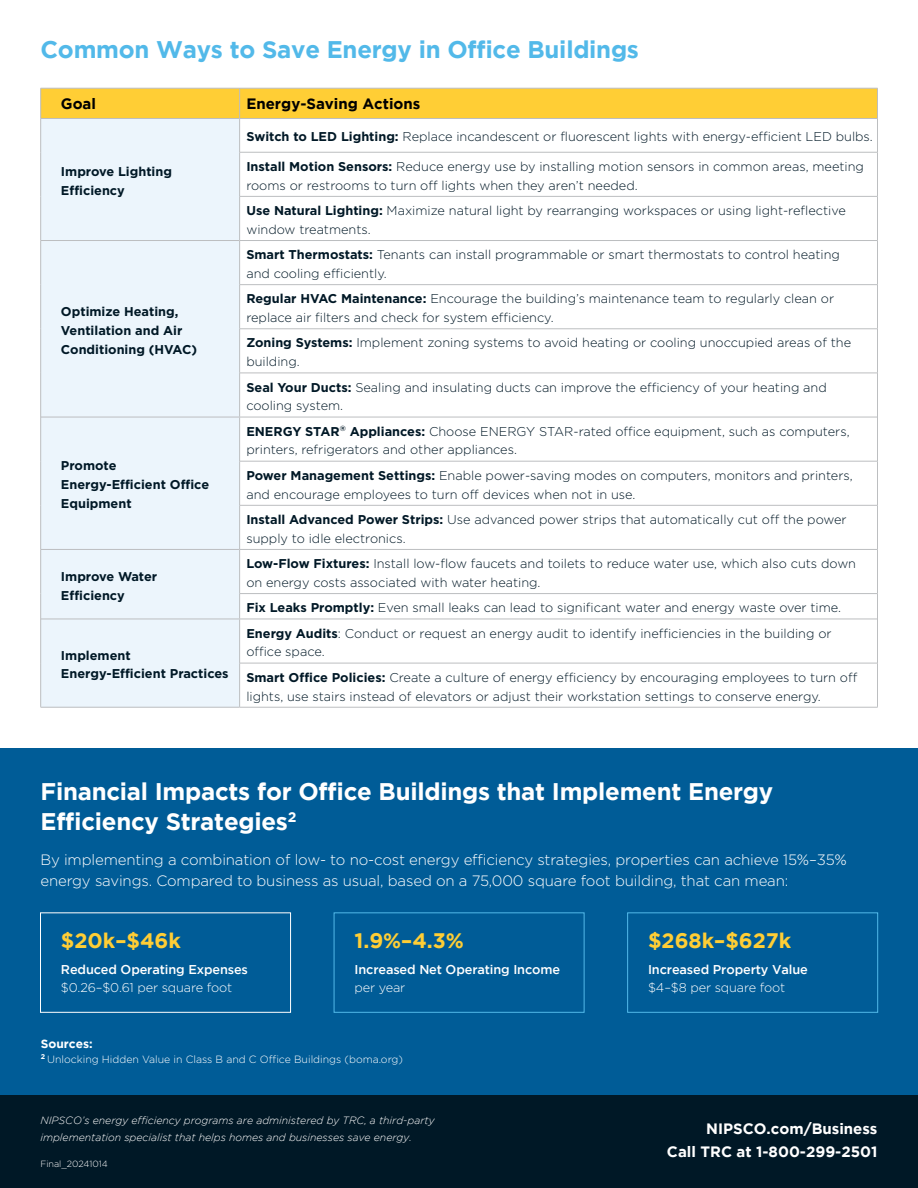
<style>
.page{position:relative;width:918px;height:1188px;background:#fff}
.page>*{position:absolute;margin:0;border:0;box-sizing:border-box;transform-origin:0 0}
.t1{font:700 24px/30px "Gotham";letter-spacing:-.01em;color:#fff}
.t2{font:700 24px "Gotham";letter-spacing:-.01em;color:#52b9e9}
.t3{font:700 21px "Gotham";color:#ffce35}
.t4{font:300 15px/21px "Gotham";letter-spacing:-.01em;color:#fff}
.t5{font:700 15px/22.5px "Gotham";color:#fff;text-align:right}
.t6{font:700 15px "Gotham";color:#000}
.t7{font:300 12.75px/18.8px "Gotham";color:#001826}
.t8{font:700 12.75px/18.8px "Gotham";color:#001826}
.t9{font:500 12.75px "Gotham";letter-spacing:-.01em;color:#fff}
.t10{font:300 12.75px "Gotham";letter-spacing:-.01em;color:#fff}
.t11{font:700 12px "Gotham";color:#fff}
.t12{font:italic 300 10.5px/16.5px "Gotham";color:#fff}
.t13{font:300 10.5px "Gotham";color:#fff}
.t14{font:300 9px "Gotham";color:#fff}
.s1{font-weight:700}
</style>
<div class="page">
<div style="left:0;top:749px;width:918px;height:439px;background:#005c97"></div>
<div style="left:41px;top:89px;width:836px;height:29px;background:#ffce35"></div>
<div style="left:41px;top:119px;width:198px;height:588px;background:#ecf5fc"></div>
<hr style="left:40px;top:88px;width:1px;height:30px;background:#bcbec0">
<hr style="left:239px;top:88px;width:1px;height:30px;background:#bcbec0">
<hr style="left:40px;top:118px;width:1px;height:34px;background:#bcbec0">
<hr style="left:239px;top:119px;width:1px;height:33px;background:#bcbec0">
<hr style="left:40px;top:152px;width:1px;height:44px;background:#bcbec0">
<hr style="left:239px;top:152px;width:1px;height:44px;background:#bcbec0">
<hr style="left:40px;top:196px;width:1px;height:45px;background:#bcbec0">
<hr style="left:239px;top:197px;width:1px;height:43px;background:#bcbec0">
<hr style="left:40px;top:241px;width:1px;height:44px;background:#bcbec0">
<hr style="left:239px;top:241px;width:1px;height:43px;background:#bcbec0">
<hr style="left:40px;top:285px;width:1px;height:44px;background:#bcbec0">
<hr style="left:239px;top:285px;width:1px;height:44px;background:#bcbec0">
<hr style="left:40px;top:329px;width:1px;height:44px;background:#bcbec0">
<hr style="left:239px;top:329px;width:1px;height:44px;background:#bcbec0">
<hr style="left:40px;top:373px;width:1px;height:44px;background:#bcbec0">
<hr style="left:239px;top:373px;width:1px;height:44px;background:#bcbec0">
<hr style="left:40px;top:417px;width:1px;height:44px;background:#bcbec0">
<hr style="left:239px;top:417px;width:1px;height:44px;background:#bcbec0">
<hr style="left:40px;top:461px;width:1px;height:44px;background:#bcbec0">
<hr style="left:239px;top:461px;width:1px;height:44px;background:#bcbec0">
<hr style="left:40px;top:505px;width:1px;height:44px;background:#bcbec0">
<hr style="left:239px;top:506px;width:1px;height:43px;background:#bcbec0">
<hr style="left:40px;top:549px;width:1px;height:45px;background:#bcbec0">
<hr style="left:239px;top:550px;width:1px;height:43px;background:#bcbec0">
<svg style="left:40px;top:594px;width:1px;height:25px"></svg>
<svg style="left:239px;top:594px;width:1px;height:25px"></svg>
<hr style="left:40px;top:619px;width:1px;height:44px;background:#bcbec0">
<hr style="left:239px;top:619px;width:1px;height:44px;background:#bcbec0">
<hr style="left:40px;top:663px;width:1px;height:44px;background:#bcbec0">
<hr style="left:239px;top:663px;width:1px;height:44px;background:#bcbec0">
<hr style="left:877px;top:88px;width:1px;height:30px;background:#bcbec0">
<hr style="left:877px;top:118px;width:1px;height:34px;background:#bcbec0">
<hr style="left:877px;top:152px;width:1px;height:44px;background:#bcbec0">
<hr style="left:877px;top:197px;width:1px;height:44px;background:#bcbec0">
<hr style="left:877px;top:241px;width:1px;height:43px;background:#bcbec0">
<hr style="left:877px;top:285px;width:1px;height:44px;background:#bcbec0">
<hr style="left:877px;top:329px;width:1px;height:44px;background:#bcbec0">
<hr style="left:877px;top:373px;width:1px;height:44px;background:#bcbec0">
<hr style="left:877px;top:417px;width:1px;height:44px;background:#bcbec0">
<hr style="left:877px;top:461px;width:1px;height:44px;background:#bcbec0">
<hr style="left:877px;top:506px;width:1px;height:43px;background:#bcbec0">
<hr style="left:877px;top:549px;width:1px;height:44px;background:#bcbec0">
<svg style="left:877px;top:594px;width:1px;height:25px"></svg>
<hr style="left:877px;top:619px;width:1px;height:44px;background:#bcbec0">
<hr style="left:877px;top:663px;width:1px;height:44px;background:#bcbec0">
<hr style="left:239px;top:663px;width:639px;height:1px;background:#bcbec0">
<hr style="left:41px;top:240px;width:199px;height:1px;background:#bcbec0">
<hr style="left:240px;top:240px;width:637px;height:1px;background:#bcbec0">
<hr style="left:41px;top:118px;width:199px;height:1px;background:#bcbec0">
<hr style="left:240px;top:118px;width:637px;height:1px;background:#bcbec0">
<hr style="left:41px;top:417px;width:199px;height:1px;background:#bcbec0">
<hr style="left:240px;top:417px;width:637px;height:1px;background:#bcbec0">
<hr style="left:41px;top:549px;width:199px;height:1px;background:#bcbec0">
<hr style="left:240px;top:549px;width:637px;height:1px;background:#bcbec0">
<hr style="left:41px;top:619px;width:199px;height:1px;background:#bcbec0">
<hr style="left:240px;top:619px;width:637px;height:1px;background:#bcbec0">
<hr style="left:40px;top:707px;width:200px;height:1px;background:#bcbec0">
<hr style="left:240px;top:707px;width:638px;height:1px;background:#bcbec0">
<hr style="left:40px;top:88px;width:200px;height:1px;background:#bcbec0">
<hr style="left:240px;top:88px;width:638px;height:1px;background:#bcbec0">
<hr style="left:239px;top:152px;width:639px;height:1px;background:#bcbec0">
<hr style="left:239px;top:196px;width:639px;height:1px;background:#bcbec0">
<hr style="left:239px;top:284px;width:639px;height:1px;background:#bcbec0">
<hr style="left:239px;top:329px;width:639px;height:1px;background:#bcbec0">
<hr style="left:239px;top:373px;width:639px;height:1px;background:#bcbec0">
<hr style="left:239px;top:461px;width:639px;height:1px;background:#bcbec0">
<hr style="left:239px;top:505px;width:639px;height:1px;background:#bcbec0">
<hr style="left:239px;top:593px;width:639px;height:1px;background:#bcbec0">
<div style="left:0;top:1095px;width:918px;height:93px;background:#001826"></div>
<h1 class="t2" style="left:40px;top:36px;width:600px">Common Ways to Save Energy in Office Buildings</h1>
<p class="t6" style="left:61px;top:95px;width:37px">Goal</p>
<p class="t6" style="left:246px;top:95px;width:176px">Energy-Saving Actions</p>
<p class="t8" style="left:61px;top:162px;width:113px">Improve Lighting<br>Efficiency</p>
<p class="t8" style="left:61px;top:302px;width:138px">Optimize Heating,<br>Ventilation and Air<br>Conditioning (HVAC)</p>
<p class="t8" style="left:61px;top:456px;width:150px">Promote<br>Energy-Efficient Office<br>Equipment</p>
<p class="t8" style="left:61px;top:567px;width:98px">Improve Water<br>Efficiency</p>
<p class="t8" style="left:61px;top:645px;width:169px">Implement<br>Energy-Efficient Practices</p>
<p class="t7" style="left:246px;top:127px;width:628px"><span class="s1">Switch to LED Lighting:</span> Replace incandescent or fluorescent lights with energy-efficient LED bulbs.</p>
<p class="t7" style="left:246px;top:157px;width:619px"><span class="s1">Install Motion Sensors:</span> Reduce energy use by installing motion sensors in common areas, meeting rooms or restrooms to turn off lights when they aren’t needed.</p>
<p class="t7" style="left:246px;top:201px;width:601px"><span class="s1">Use Natural Lighting:</span> Maximize natural light by rearranging workspaces or using light-reflective window treatments.</p>
<p class="t7" style="left:246px;top:245px;width:595px"><span class="s1">Smart Thermostats:</span> Tenants can install programmable or smart thermostats to control heating and cooling efficiently.</p>
<p class="t7" style="left:246px;top:289px;width:589px"><span class="s1">Regular HVAC Maintenance:</span> Encourage the building’s maintenance team to regularly clean or replace air filters and check for system efficiency.</p>
<p class="t7" style="left:246px;top:333px;width:606px"><span class="s1">Zoning Systems:</span> Implement zoning systems to avoid heating or cooling unoccupied areas of the building.</p>
<p class="t7" style="left:246px;top:378px;width:582px"><span class="s1">Seal Your Ducts:</span> Sealing and insulating ducts can improve the efficiency of your heating and cooling system.</p>
<p class="t7" style="left:246px;top:422px;width:605px"><span class="s1">ENERGY STAR</span><sup>®</sup> <span class="s1">Appliances:</span> Choose ENERGY STAR-rated office equipment, such as computers, printers, refrigerators and other appliances.</p>
<p class="t7" style="left:246px;top:466px;width:608px"><span class="s1">Power Management Settings:</span> Enable power-saving modes on computers, monitors and printers, and encourage employees to turn off devices when not in use.</p>
<p class="t7" style="left:246px;top:510px;width:602px"><span class="s1">Install Advanced Power Strips:</span> Use advanced power strips that automatically cut off the power supply to idle electronics.</p>
<p class="t7" style="left:246px;top:554px;width:611px"><span class="s1">Low-Flow Fixtures:</span> Install low-flow faucets and toilets to reduce water use, which also cuts down on energy costs associated with water heating.</p>
<p class="t7" style="left:246px;top:598px;width:596px"><span class="s1">Fix Leaks Promptly:</span> Even small leaks can lead to significant water and energy waste over time.</p>
<p class="t7" style="left:246px;top:624px;width:587px"><span class="s1">Energy Audits</span>: Conduct or request an energy audit to identify inefficiencies in the building or office space.</p>
<p class="t7" style="left:246px;top:668px;width:612px"><span class="s1">Smart Office Policies:</span> Create a culture of energy efficiency by encouraging employees to turn off lights, use stairs instead of elevators or adjust their workstation settings to conserve energy.</p>
<h1 class="t1" style="left:40px;top:776px;width:734px">Financial Impacts for Office Buildings that Implement Energy<br>Efficiency Strategies<sup>2</sup></h1>
<p class="t4" style="left:40px;top:849px;width:808px">By implementing a combination of low- to no-cost energy efficiency strategies, properties can achieve 15%–35% energy savings. Compared to business as usual, based on a 75,000 square foot building, that can mean:</p>
<h2 class="t3" style="left:61px;top:929px;width:121px">$20k–$46k</h2>
<p class="t9" style="left:61px;top:962px;width:189px">Reduced Operating Expenses</p>
<p class="t10" style="left:61px;top:981px;width:173px">$0.26–$0.61 per square foot</p>
<h2 class="t3" style="left:355px;top:929px;width:111px">1.9%–4.3%</h2>
<p class="t9" style="left:355px;top:962px;width:207px">Increased Net Operating Income</p>
<p class="t10" style="left:355px;top:981px;width:52px">per year</p>
<p class="t11" style="left:41px;top:1037px;width:53px">Sources:</p>
<p class="t13" style="left:41px;top:1054px;width:364px"><sup>2</sup> Unlocking Hidden Value in Class B and C Office Buildings (boma.org)</p>
<h2 class="t3" style="left:648px;top:929px;width:145px">$268k–$627k</h2>
<p class="t9" style="left:648px;top:962px;width:161px">Increased Property Value</p>
<p class="t10" style="left:648px;top:981px;width:139px">$4–$8 per square foot</p>
<p class="t12" style="left:40px;top:1112px;width:396px">NIPSCO’s energy efficiency programs are administered by TRC, a third-party implementation specialist that helps homes and businesses save energy.</p>
<p class="t5" style="left:667px;top:1117px;width:212px">NIPSCO.com/Business<br>Call TRC at 1-800-299-2501</p>
<p class="t14" style="left:40px;top:1158px;width:69px">Final_20241014</p>
</div>
